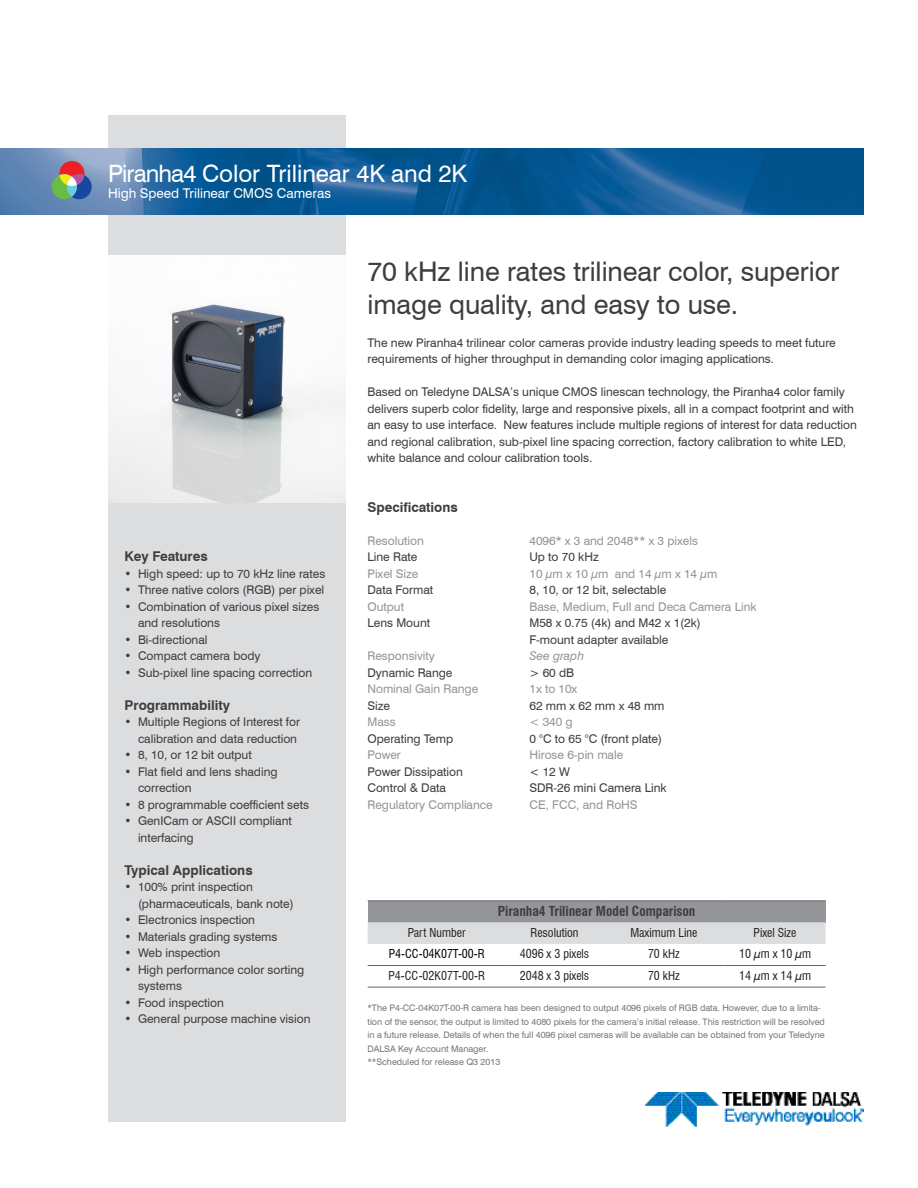
<style>
.page{position:relative;width:918px;height:1188px;background:#fff}
.page>*{position:absolute;margin:0;border:0;box-sizing:border-box;transform-origin:0 0}
.t1{font:27px/33px "Swiss 721 BT";letter-spacing:-.005em;color:#3e3e3f}
.t2{font:24px "Swiss 721 BT";letter-spacing:-.005em;color:#fff}
.t3{font:700 13.5px "Swiss 721 BT";color:#3e3e3f}
.t4{font:700 condensed 13.5px "Swiss 721 BT";letter-spacing:-.005em;color:#3e3e3f}
.t5{font:13.5px "Swiss 721 BT";letter-spacing:-.005em;color:#fff}
.t6{font:12px/16.5px "Swiss 721 BT";letter-spacing:-.005em;color:#3e3e3f}
.t7{font:12px "Swiss 721 BT";letter-spacing:-.005em;color:#939598}
.t8{font:condensed 12px "Swiss 721 BT";color:#231f20}
.t9{font:condensed 12px "Swiss 721 BT";letter-spacing:-.005em;color:#000}
.t10{font:italic 12px "Swiss 721 BT";letter-spacing:-.005em;color:#939598}
.t11{font:9px/13.5px "Swiss 721 BT";letter-spacing:-.005em;color:#76787b}
</style>
<div class="page">
<img style="left:646px;top:1092px;width:218px;height:35px">
<div style="left:108px;top:116px;width:237px;height:1006px;background:#dcdddf"></div>
<img style="left:0;top:148px;width:864px;height:66px">
<svg style="left:52px;top:161px;width:40px;height:38px;background:#888281"></svg>
<img style="left:108px;top:255px;width:237px;height:248px">
<div style="left:368px;top:901px;width:458px;height:21px;background:#939598"></div>
<div style="left:368px;top:922px;width:458px;height:22px;background:#dcdddf"></div>
<hr style="left:368px;top:901px;width:138px;height:1px;background:#636366">
<hr style="left:506px;top:901px;width:97px;height:1px;background:#636366">
<hr style="left:603px;top:901px;width:122px;height:1px;background:#636366">
<hr style="left:725px;top:901px;width:101px;height:1px;background:#636366">
<hr style="left:368px;top:965px;width:138px;height:1px;background:#636366">
<hr style="left:506px;top:965px;width:97px;height:1px;background:#636366">
<hr style="left:603px;top:965px;width:122px;height:1px;background:#636366">
<hr style="left:725px;top:965px;width:101px;height:1px;background:#636366">
<hr style="left:368px;top:987px;width:138px;height:1px;background:#636366">
<hr style="left:506px;top:987px;width:97px;height:1px;background:#636366">
<hr style="left:603px;top:987px;width:122px;height:1px;background:#636366">
<hr style="left:725px;top:987px;width:101px;height:1px;background:#636366">
<p class="t2" style="left:108px;top:158px;width:360px">Piranha4 Color Trilinear 4K and 2K</p>
<p class="t5" style="left:108px;top:185px;width:225px">High Speed Trilinear CMOS Cameras</p>
<p class="t3" style="left:125px;top:548px;width:85px">Key Features</p>
<p class="t6" style="left:125px;top:565px;width:202px">• High speed: up to 70 kHz line rates</p>
<p class="t6" style="left:125px;top:581px;width:201px">• Three native colors (RGB) per pixel</p>
<p class="t6" style="left:138px;top:598px;width:183px;text-indent:-14px">• Combination of various pixel sizes and resolutions</p>
<p class="t6" style="left:125px;top:631px;width:85px">• Bi-directional</p>
<p class="t6" style="left:125px;top:647px;width:138px">• Compact camera body</p>
<p class="t6" style="left:125px;top:664px;width:189px">• Sub-pixel line spacing correction</p>
<p class="t3" style="left:125px;top:697px;width:107px">Programmability</p>
<p class="t6" style="left:125px;top:713px;width:177px;text-align:right">• Multiple Regions of Interest for calibration and data reduction</p>
<p class="t6" style="left:125px;top:746px;width:129px">• 8, 10, or 12 bit output</p>
<p class="t6" style="left:138px;top:763px;width:141px;text-indent:-14px">• Flat field and lens shading correction</p>
<p class="t6" style="left:125px;top:796px;width:186px">• 8 programmable coefficient sets</p>
<p class="t6" style="left:138px;top:813px;width:155px;text-indent:-14px">• GenICam or ASCII compliant interfacing</p>
<p class="t3" style="left:125px;top:862px;width:130px">Typical Applications</p>
<p class="t6" style="left:138px;top:879px;width:157px;text-indent:-14px">• 100% print inspection (pharmaceuticals, bank note)</p>
<p class="t6" style="left:125px;top:912px;width:132px">• Electronics inspection</p>
<p class="t6" style="left:125px;top:928px;width:155px">• Materials grading systems</p>
<p class="t6" style="left:125px;top:945px;width:97px">• Web inspection</p>
<p class="t6" style="left:125px;top:961px;width:181px">• High performance color sorting</p>
<p class="t6" style="left:138px;top:978px;width:45px">systems</p>
<p class="t6" style="left:125px;top:994px;width:101px">• Food inspection</p>
<p class="t6" style="left:125px;top:1011px;width:188px">• General purpose machine vision</p>
<p class="t1" style="left:367px;top:254px;width:473px">70 kHz line rates trilinear color, superior image quality, and easy to use.</p>
<p class="t6" style="left:367px;top:334px;width:470px">The new Piranha4 trilinear color cameras provide industry leading speeds to meet future requirements of higher throughput in demanding color imaging applications.</p>
<p class="t6" style="left:367px;top:383px;width:491px">Based on Teledyne DALSA’s unique CMOS linescan technology, the Piranha4 color family delivers superb color fidelity, large and responsive pixels, all in a compact footprint and with an easy to use interface. New features include multiple regions of interest for data reduction and regional calibration, sub-pixel line spacing correction, factory calibration to white LED, white balance and colour calibration tools.</p>
<p class="t3" style="left:367px;top:499px;width:92px">Specifications</p>
<p class="t7" style="left:367px;top:533px;width:58px">Resolution</p>
<p class="t7" style="left:529px;top:533px;width:170px">4096* x 3 and 2048** x 3 pixels</p>
<p class="t6" style="left:367px;top:548px;width:51px">Line Rate</p>
<p class="t6" style="left:529px;top:548px;width:71px">Up to 70 kHz</p>
<p class="t7" style="left:367px;top:566px;width:52px">Pixel Size</p>
<p class="t7" style="left:529px;top:566px;width:189px">10 µm x 10 µm and 14 μm x 14 µm</p>
<p class="t6" style="left:367px;top:581px;width:67px">Data Format</p>
<p class="t6" style="left:529px;top:581px;width:138px">8, 10, or 12 bit, selectable</p>
<p class="t7" style="left:367px;top:599px;width:38px">Output</p>
<p class="t7" style="left:529px;top:599px;width:229px">Base, Medium, Full and Deca Camera Link</p>
<p class="t6" style="left:367px;top:614px;width:64px">Lens Mount</p>
<p class="t6" style="left:529px;top:614px;width:173px">M58 x 0.75 (4k) and M42 x 1(2k)<br>F-mount adapter available</p>
<p class="t7" style="left:367px;top:649px;width:69px">Responsivity</p>
<p class="t10" style="left:529px;top:649px;width:56px">See graph</p>
<p class="t6" style="left:367px;top:664px;width:87px">Dynamic Range</p>
<p class="t6" style="left:529px;top:664px;width:46px">&gt; 60 dB</p>
<p class="t7" style="left:367px;top:682px;width:112px">Nominal Gain Range</p>
<p class="t7" style="left:529px;top:682px;width:49px">1x to 10x</p>
<p class="t6" style="left:367px;top:697px;width:24px">Size</p>
<p class="t6" style="left:529px;top:697px;width:137px">62 mm x 62 mm x 48 mm</p>
<p class="t7" style="left:367px;top:715px;width:30px">Mass</p>
<p class="t7" style="left:529px;top:715px;width:45px">&lt; 340 g</p>
<p class="t6" style="left:367px;top:730px;width:87px">Operating Temp</p>
<p class="t6" style="left:529px;top:730px;width:134px">0 °C to 65 °C (front plate)</p>
<p class="t7" style="left:367px;top:748px;width:35px">Power</p>
<p class="t7" style="left:529px;top:748px;width:95px">Hirose 6-pin male</p>
<p class="t6" style="left:367px;top:763px;width:97px">Power Dissipation</p>
<p class="t6" style="left:529px;top:763px;width:42px">&lt; 12 W</p>
<p class="t6" style="left:367px;top:780px;width:80px">Control &amp; Data</p>
<p class="t6" style="left:529px;top:780px;width:139px">SDR-26 mini Camera Link</p>
<p class="t7" style="left:367px;top:797px;width:127px">Regulatory Compliance</p>
<p class="t7" style="left:529px;top:797px;width:110px">CE, FCC, and RoHS</p>
<p class="t4" style="left:498px;top:903px;width:199px">Piranha4 Trilinear Model Comparison</p>
<p class="t8" style="left:408px;top:925px;width:59px">Part Number</p>
<p class="t8" style="left:531px;top:925px;width:49px">Resolution</p>
<p class="t8" style="left:630px;top:925px;width:68px">Maximum Line</p>
<p class="t8" style="left:754px;top:925px;width:44px">Pixel Size</p>
<p class="t9" style="left:389px;top:947px;width:97px">P4-CC-04K07T-00-R</p>
<p class="t8" style="left:520px;top:947px;width:71px">4096 x 3 pixels</p>
<p class="t8" style="left:648px;top:947px;width:33px">70 kHz</p>
<p class="t8" style="left:739px;top:947px;width:74px">10 µm x 10 µm</p>
<p class="t8" style="left:389px;top:969px;width:98px">P4-CC-02K07T-00-R</p>
<p class="t8" style="left:520px;top:969px;width:71px">2048 x 3 pixels</p>
<p class="t8" style="left:648px;top:969px;width:33px">70 kHz</p>
<p class="t8" style="left:739px;top:969px;width:74px">14 µm x 14 µm</p>
<p class="t11" style="left:367px;top:1001px;width:459px">*The P4-CC-04K07T-00-R camera has been designed to output 4096 pixels of RGB data. However, due to a limita&shy;tion of the sensor, the output is limited to 4080 pixels for the camera’s initial release. This restriction will be resolved in a future release. Details of when the full 4096 pixel cameras will be available can be obtained from your Teledyne DALSA Key Account Manager.</p>
<p class="t11" style="left:367px;top:1055px;width:134px">**Scheduled for release Q3 2013</p>
</div>
